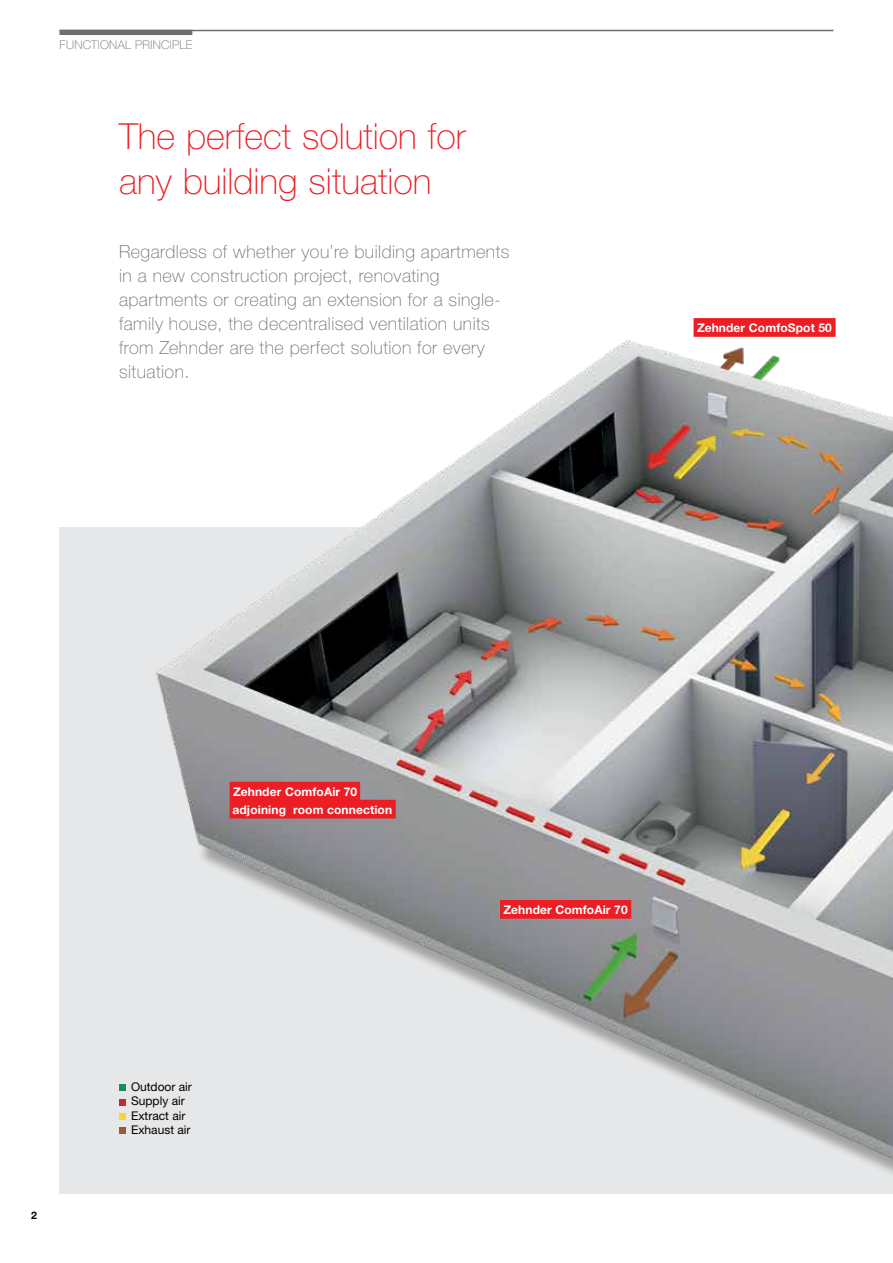
<style>
.page{position:relative;width:893px;height:1263px;background:#fff}
.page>*{position:absolute;margin:0;border:0;box-sizing:border-box;transform-origin:0 0}
.t1{font:100 36px/45px "Helvetica Neue LTW1 G";color:#ed1d24}
.t2{font:100 18px/24px "Helvetica Neue LTW1 G";letter-spacing:.025em;color:#6d6e71}
.t3{font:700 12px/18px "Helvetica Neue LTW1 G";letter-spacing:.01em;color:#fff}
.t4{font:12px/14.4px "Helvetica Neue For Zehnder";color:#000}
.t5{font:100 12px "Helvetica Neue LTW1 G";letter-spacing:.025em;color:#6d6e71}
.t6{font:700 10.5px "Helvetica Neue LTW1 G";color:#000}
</style>
<div class="page">
<hr style="left:60px;top:30px;width:773px;height:1px;background:#6d6e71">
<img style="left:60px;top:318px;width:833px;height:876px">
<div style="left:60px;top:30px;width:132px;height:5px;background:#6d6e71"></div>
<div style="left:500px;top:900px;width:131px;height:19px;background:#ed1d24"></div>
<div style="left:230px;top:782px;width:130px;height:18px;background:#ed1d24"></div>
<div style="left:230px;top:800px;width:166px;height:18px;background:#ed1d24"></div>
<div style="left:119px;top:1113px;width:7px;height:7px;background:#ffd13a"></div>
<div style="left:119px;top:1127px;width:7px;height:7px;background:#955c37"></div>
<div style="left:119px;top:1084px;width:7px;height:7px;background:#1a8d59"></div>
<div style="left:119px;top:1098px;width:7px;height:7px;background:#c12b34"></div>
<p class="t5" style="left:60px;top:37px;width:135px">FUNCTIONAL PRINCIPLE</p>
<h1 class="t1" style="left:119px;top:114px;width:348px">The perfect solution for any building situation</h1>
<p class="t2" style="left:119px;top:239px;width:392px">Regardless of whether you’re building apartments in a new construction project, renovating apartments or creating an extension for a single&shy;family house, the decentralised ventilation units from Zehnder are the perfect solution for every situation.</p>
<p class="t3" style="left:697px;top:319px;width:136px">Zehnder ComfoSpot 50</p>
<p class="t3" style="left:232px;top:782px;width:161px">Zehnder ComfoAir 70 adjoining room connection</p>
<p class="t6" style="left:31px;top:1209px;width:7px">2</p>
<p class="t4" style="left:131px;top:1079px;width:62px">Outdoor air<br>Supply air<br>Extract air<br>Exhaust air</p>
<p class="t3" style="left:503px;top:900px;width:126px">Zehnder ComfoAir 70</p>
</div>
